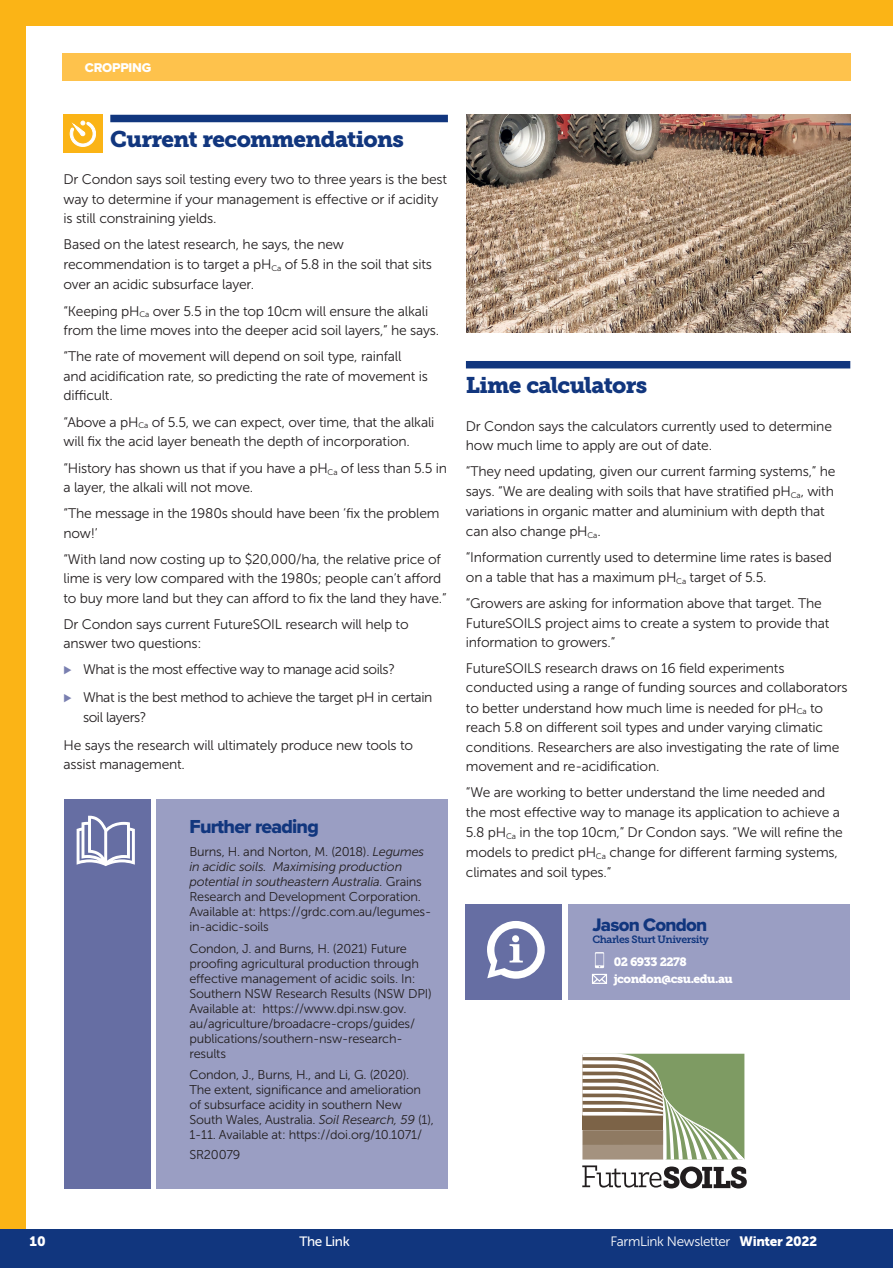
<style>
.page{position:relative;width:893px;height:1268px;background:#fff}
.page>*{position:absolute;margin:0;border:0;box-sizing:border-box;transform-origin:0 0}
.t1{font:22.5px "Museo Slab 900";letter-spacing:-.03em;color:#11367e}
.t2{font:19.5px "Proxima Nova Extrabld";letter-spacing:-.04em;color:#11367e}
.t3{font:18.75px "Proxima Nova Extrabld";letter-spacing:-.04em;color:#11367e}
.t4{font:13.8px/19.5px "Museo Sans 300";letter-spacing:-.015em;color:#231f20}
.t5{font:13.5px "Museo Sans 300";letter-spacing:-.025em;color:#fff}
.t6{font:13.5px "Museo Sans 500";letter-spacing:-.025em;color:#fff}
.t7{font:13.5px "Museo Sans 900";color:#fff}
.t8{font:13.2px "Proxima Nova Extrabld";letter-spacing:-.02em;color:#fff}
.t9{font:12.75px/15px "Museo Sans 300";letter-spacing:-.015em;color:#231f20}
.t10{font:12px/16.8px "Museo Slab 900";letter-spacing:-.04em;color:#fff}
.t11{font:10.5px "Museo Slab 700";letter-spacing:-.04em;color:#11367e}
.s1{font-family:"Proxima Nova Cond";font-weight:900;font-size:13.5px;color:#797fb0}
.s2{font-style:italic}
.s3{font-family:"Museo Sans 900"}
</style>
<div class="page">
<div style="left:0;top:0;width:25px;height:1231px;background:#fbb416"></div>
<div style="left:0;top:0;width:893px;height:25px;background:#fbb416"></div>
<div style="left:0;top:1229px;width:893px;height:38px;background:#11367e"></div>
<div style="left:62px;top:53px;width:788px;height:28px;background:#fec24c"></div>
<div style="left:466px;top:361px;width:384px;height:7px;background:#11367e"></div>
<svg style="left:582px;top:1165px;width:165px;height:23px"></svg>
<svg style="left:582px;top:1053px;width:162px;height:106px"></svg>
<div style="left:568px;top:904px;width:282px;height:95px;background:#9a9ec3"></div>
<div style="left:466px;top:904px;width:96px;height:95px;background:#666ea3"></div>
<svg style="left:592px;top:952px;width:15px;height:31px"></svg>
<svg style="left:487px;top:921px;width:58px;height:57px"></svg>
<div style="left:110px;top:115px;width:338px;height:7px;background:#11367e"></div>
<div style="left:63px;top:115px;width:39px;height:38px;background:#fbb416"></div>
<svg style="left:70px;top:121px;width:26px;height:26px"></svg>
<img style="left:466px;top:114px;width:384px;height:218px">
<div style="left:64px;top:888px;width:87px;height:300px;background:#666ea3"></div>
<div style="left:157px;top:799px;width:291px;height:389px;background:#9a9ec3"></div>
<div style="left:64px;top:799px;width:87px;height:95px;background:#666ea3"></div>
<svg style="left:77px;top:815px;width:58px;height:51px"></svg>
<p class="t8" style="left:85px;top:57px;width:68px">CROPPING</p>
<h1 class="t1" style="left:110px;top:126px;width:295px">Current recommendations</h1>
<p class="t4" style="left:64px;top:170px;width:385px">Dr Condon says soil testing every two to three years is the best way to determine if your management is effective or if acidity is still constraining yields.</p>
<p class="t4" style="left:64px;top:234px;width:370px;line-height:20px">Based on the latest research, he says, the new recommendation is to target a pH<sub>Ca</sub> of 5.8 in the soil that sits over an acidic subsurface layer.</p>
<p class="t4" style="left:64px;top:301px;width:377px">“Keeping pH<sub>Ca</sub> over 5.5 in the top 10cm will ensure the alkali from the lime moves into the deeper acid soil layers,” he says.</p>
<p class="t4" style="left:64px;top:346px;width:366px">“The rate of movement will depend on soil type, rainfall and acidification rate, so predicting the rate of movement is difficult.</p>
<p class="t4" style="left:64px;top:412px;width:372px">“Above a pH<sub>Ca</sub> of 5.5, we can expect, over time, that the alkali will fix the acid layer beneath the depth of incorporation.</p>
<p class="t4" style="left:64px;top:458px;width:385px">“History has shown us that if you have a pH<sub>Ca</sub> of less than 5.5 in a layer, the alkali will not move.</p>
<p class="t4" style="left:64px;top:504px;width:377px">“The message in the 1980s should have been ‘fix the problem now!’</p>
<p class="t4" style="left:64px;top:549px;width:385px">“With land now costing up to $20,000/ha, the relative price of lime is very low compared with the 1980s; people can’t afford to buy more land but they can afford to fix the land they have.”</p>
<p class="t4" style="left:64px;top:614px;width:347px">Dr Condon says current FutureSOIL research will help to answer two questions:</p>
<p class="t4" style="left:64px;top:655px;width:370px;line-height:28px"><span class="s1">⊲</span> What is the most effective way to manage acid soils?<br><span class="s1">⊲</span> What is the best method to achieve the target pH in certain</p>
<p class="t4" style="left:64px;top:702px;width:351px;line-height:28px;text-indent:19px">soil layers?<br>He says the research will ultimately produce new tools to</p>
<p class="t4" style="left:64px;top:754px;width:123px">assist management.</p>
<h2 class="t2" style="left:189px;top:811px;width:131px">Further reading</h2>
<p class="t9" style="left:189px;top:844px;width:243px">Burns, H. and Norton, M. (2018). <span class="s2">Legumes in acidic soils. Maximising production potential in southeastern Australia.</span> Grains Research and Development Corporation.<br>Available at: https://grdc.com.au/legumes&shy;in-acidic-soils</p>
<p class="t9" style="left:189px;top:940px;width:244px">Condon, J. and Burns, H. (2021) Future proofing agricultural production through effective management of acidic soils. In:<br>Southern NSW Research Results (NSW DPI)<br>Available at: https://www.dpi.nsw.gov. au/agriculture/broadacre-crops/guides/ publications/southern-nsw-research&shy;results</p>
<p class="t9" style="left:189px;top:1067px;width:246px">Condon, J., Burns, H., and Li, G. (2020).<br>The extent, significance and amelioration of subsurface acidity in southern New South Wales, Australia. <span class="s2">Soil Research, 59</span> (1), 1-11. Available at: https://doi.org/10.1071/</p>
<p class="t9" style="left:189px;top:1146px;width:53px">SR20079</p>
<h1 class="t1" style="left:466px;top:372px;width:183px">Lime calculators</h1>
<p class="t4" style="left:466px;top:416px;width:368px">Dr Condon says the calculators currently used to determine how much lime to apply are out of date.</p>
<p class="t4" style="left:466px;top:461px;width:371px;line-height:20px">“They need updating, given our current farming systems,” he says. “We are dealing with soils that have stratified pH<sub>Ca</sub>, with variations in organic matter and aluminium with depth that can also change pH<sub>Ca</sub>.</p>
<p class="t4" style="left:466px;top:547px;width:367px;line-height:20.2px">“Information currently used to determine lime rates is based on a table that has a maximum pH<sub>Ca</sub> target of 5.5.</p>
<p class="t4" style="left:466px;top:593px;width:365px">“Growers are asking for information above that target. The<br>FutureSOILS project aims to create a system to provide that information to growers.”</p>
<p class="t4" style="left:466px;top:658px;width:383px">FutureSOILS research draws on 16 field experiments conducted using a range of funding sources and collaborators to better understand how much lime is needed for pH<sub>Ca</sub> to reach 5.8 on different soil types and under varying climatic conditions. Researchers are also investigating the rate of lime movement and re-acidification.</p>
<p class="t4" style="left:466px;top:782px;width:378px;line-height:20px">“We are working to better understand the lime needed and the most effective way to manage its application to achieve a 5.8 pH<sub>Ca</sub> in the top 10cm,” Dr Condon says. “We will refine the models to predict pH<sub>Ca</sub> change for different farming systems, climates and soil types.”</p>
<h3 class="t3" style="left:592px;top:910px;width:116px">Jason Condon</h3>
<p class="t11" style="left:592px;top:933px;width:118px">Charles Sturt University</p>
<p class="t10" style="left:614px;top:953px;width:121px">02 6933 2278 jcondon@csu.edu.au</p>
<p class="t7" style="left:30px;top:1233px;width:18px">10</p>
<p class="t6" style="left:299px;top:1233px;width:52px">The Link</p>
<p class="t5" style="left:610px;top:1233px;width:208px">FarmLink Newsletter <span class="s3">Winter 2022</span></p>
</div>
